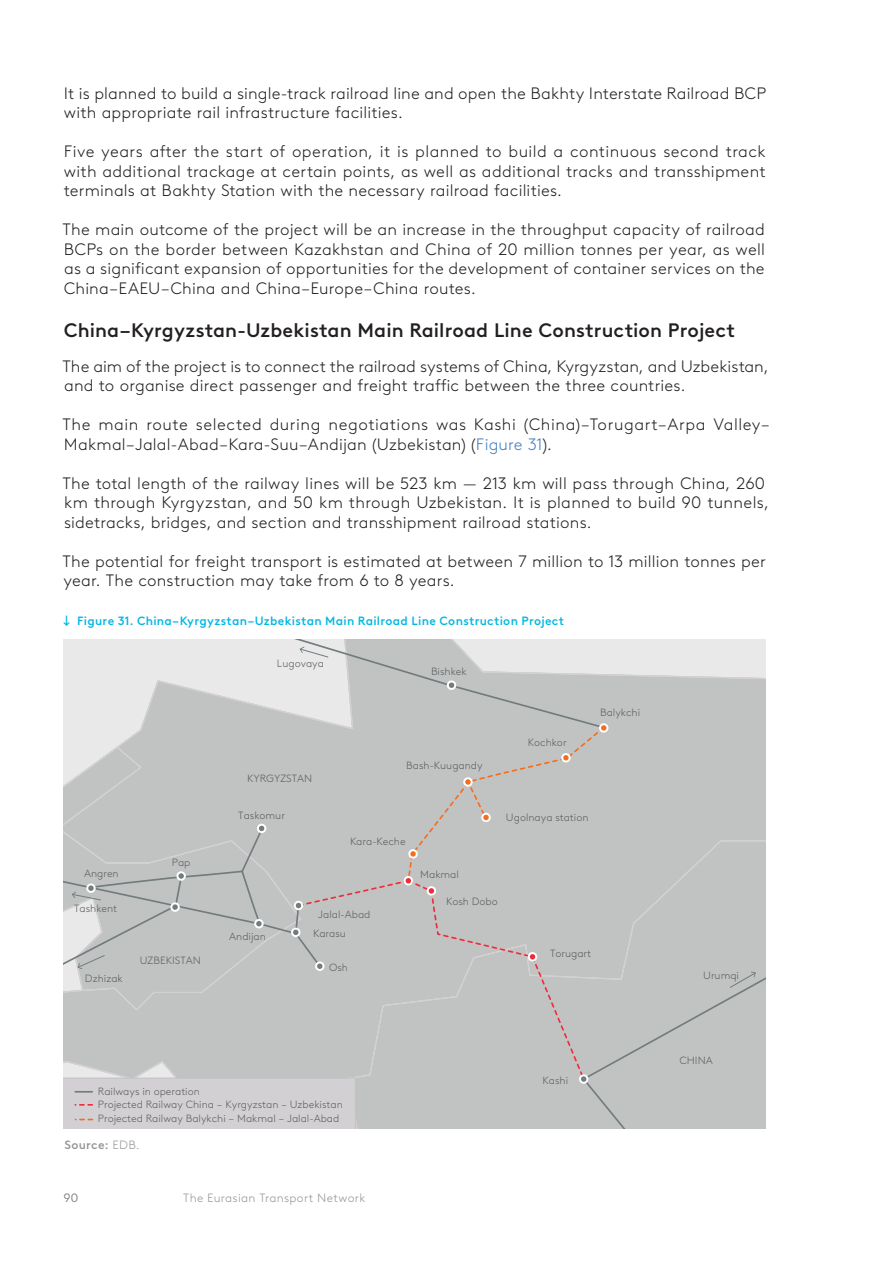
<style>
.page{position:relative;width:893px;height:1263px;background:#fff}
.page>*{position:absolute;margin:0;border:0;box-sizing:border-box;transform-origin:0 0}
.H4_Podzag{font:500 19.5px "Brown LL Cyr";letter-spacing:.005em;color:#231f20}
.Text-RU-11pt{font:300 16.5px/19.5px "Brown LL Cyr";letter-spacing:.01em;color:#231f20}
.Text-RU-11pt-2{font:300 16.5px/19.5px "Brown LL Cyr";letter-spacing:.03em;color:#231f20}
.t1{font:500 12px "Brown LL Cyr";letter-spacing:.025em;color:#00b7e2}
.t2{font:300 12px "Brown LL Cyr";letter-spacing:.025em;color:#939598}
.Sourse-Text-8pt{font:500 12px "Brown LL Cyr";letter-spacing:.025em;color:#939598}
.t3{font:300 10.5px/13.4px "Brown LL Cyr";color:#5b5c5e}
.s1{color:#437ec1}
.s2{font-weight:300}
</style>
<div class="page">
<svg style="left:64px;top:639px;width:701px;height:489px;background:#c5c7c7"></svg>
<svg style="left:447px;top:680px;width:9px;height:10px"></svg>
<svg style="left:449px;top:682px;width:5px;height:6px"></svg>
<svg style="left:315px;top:961px;width:9px;height:10px"></svg>
<svg style="left:257px;top:824px;width:9px;height:9px"></svg>
<svg style="left:259px;top:826px;width:5px;height:5px"></svg>
<svg style="left:579px;top:1074px;width:9px;height:10px"></svg>
<svg style="left:581px;top:1076px;width:5px;height:6px"></svg>
<svg style="left:404px;top:876px;width:9px;height:9px"></svg>
<svg style="left:528px;top:952px;width:9px;height:9px"></svg>
<svg style="left:530px;top:954px;width:5px;height:5px"></svg>
<svg style="left:599px;top:723px;width:9px;height:10px"></svg>
<div style="left:406px;top:725px;width:200px;height:169px;background:#c1c3c3"></div>
<svg style="left:299px;top:647px;width:30px;height:11px"></svg>
<svg style="left:64px;top:864px;width:258px;height:105px;background:#c1c3c3"></svg>
<svg style="left:729px;top:971px;width:27px;height:18px"></svg>
<div style="left:64px;top:1077px;width:292px;height:51px;background:#d2d0d2"></div>
<p class="Text-RU-11pt" style="left:64px;top:83px;width:704px">It is planned to build a single-track railroad line and open the Bakhty Interstate Railroad BCP with appropriate rail infrastructure facilities.</p>
<p class="Text-RU-11pt" style="left:64px;top:142px;width:703px;text-align:justify">Five years after the start of operation, it is planned to build a continuous second track with additional trackage at certain points, as well as additional tracks and transshipment terminals at Bakhty Station with the necessary railroad facilities.</p>
<p class="Text-RU-11pt" style="left:63px;top:220px;width:704px;text-align:justify">The main outcome of the project will be an increase in the throughput capacity of railroad BCPs on the border between Kazakhstan and China of 20 million tonnes per year, as well as a significant expansion of opportunities for the development of container services on the China–EAEU–China and China–Europe–China routes.</p>
<p class="H4_Podzag" style="left:64px;top:318px;width:673px">China–Kyrgyzstan-Uzbekistan Main Railroad Line Construction Project</p>
<p class="Text-RU-11pt" style="left:63px;top:356px;width:708px">The aim of the project is to connect the railroad systems of China, Kyrgyzstan, and Uzbekistan, and to organise direct passenger and freight traffic between the three countries.</p>
<p class="Text-RU-11pt-2" style="left:63px;top:415px;width:709px">The main route selected during negotiations was Kashi (China)–Torugart–Arpa Valley–<br>Makmal–Jalal-Abad–Kara-Suu–Andijan (Uzbekistan) (<span class="s1">Figure 31</span>).</p>
<p class="Text-RU-11pt" style="left:63px;top:473px;width:708px">The total length of the railway lines will be 523 km — 213 km will pass through China, 260 km through Kyrgyzstan, and 50 km through Uzbekistan. It is planned to build 90 tunnels, sidetracks, bridges, and section and transshipment railroad stations.</p>
<p class="Text-RU-11pt" style="left:63px;top:551px;width:705px">The potential for freight transport is estimated at between 7 million to 13 million tonnes per year. The construction may take from 6 to 8 years.</p>
<p class="t1" style="left:63px;top:614px;width:502px">↓ Figure 31. China–Kyrgyzstan–Uzbekistan Main Railroad Line Construction Project</p>
<p class="t3" style="left:84px;top:867px;width:36px">Angren</p>
<p class="t3" style="left:74px;top:901px;width:45px">Tashkent</p>
<p class="t3" style="left:85px;top:972px;width:39px">Dzhizak</p>
<p class="t3" style="left:172px;top:855px;width:20px">Pap</p>
<p class="t3" style="left:140px;top:954px;width:63px">UZBEKISTAN</p>
<p class="t3" style="left:277px;top:657px;width:49px">Lugovaya</p>
<p class="t3" style="left:431px;top:665px;width:37px">Bishkek</p>
<p class="t3" style="left:247px;top:772px;width:67px">KYRGYZSTAN</p>
<p class="t3" style="left:406px;top:758px;width:78px">Bash-Kuugandy</p>
<p class="t3" style="left:528px;top:735px;width:40px">Kochkor</p>
<p class="t3" style="left:600px;top:706px;width:42px">Balykchi</p>
<p class="t3" style="left:238px;top:808px;width:48px">Taskomur</p>
<p class="t3" style="left:229px;top:929px;width:38px">Andijan</p>
<p class="t3" style="left:350px;top:834px;width:57px">Kara-Keche</p>
<p class="t3" style="left:318px;top:907px;width:54px">Jalal-Abad</p>
<p class="t3" style="left:313px;top:927px;width:34px">Karasu</p>
<p class="t3" style="left:329px;top:960px;width:21px">Osh</p>
<p class="t3" style="left:506px;top:810px;width:84px">Ugolnaya station</p>
<p class="t3" style="left:420px;top:868px;width:40px">Makmal</p>
<p class="t3" style="left:446px;top:894px;width:53px">Kosh Dobo</p>
<p class="t3" style="left:550px;top:946px;width:43px">Torugart</p>
<p class="t3" style="left:98px;top:1085px;width:246px">Railways in operation<br>Projected Railway China – Kyrgyzstan – Uzbekistan<br>Projected Railway Balykchi – Makmal – Jalal-Abad</p>
<p class="Sourse-Text-8pt" style="left:64px;top:1137px;width:77px">Source: <span class="s2">EDB.</span></p>
<p class="t2" style="left:64px;top:1191px;width:16px">90</p>
<p class="t2" style="left:183px;top:1191px;width:184px">The Eurasian Transport Network</p>
<p class="t3" style="left:543px;top:1073px;width:27px">Kashi</p>
<p class="t3" style="left:703px;top:968px;width:37px">Urumqi</p>
<p class="t3" style="left:679px;top:1054px;width:35px">CHINA</p>
</div>
